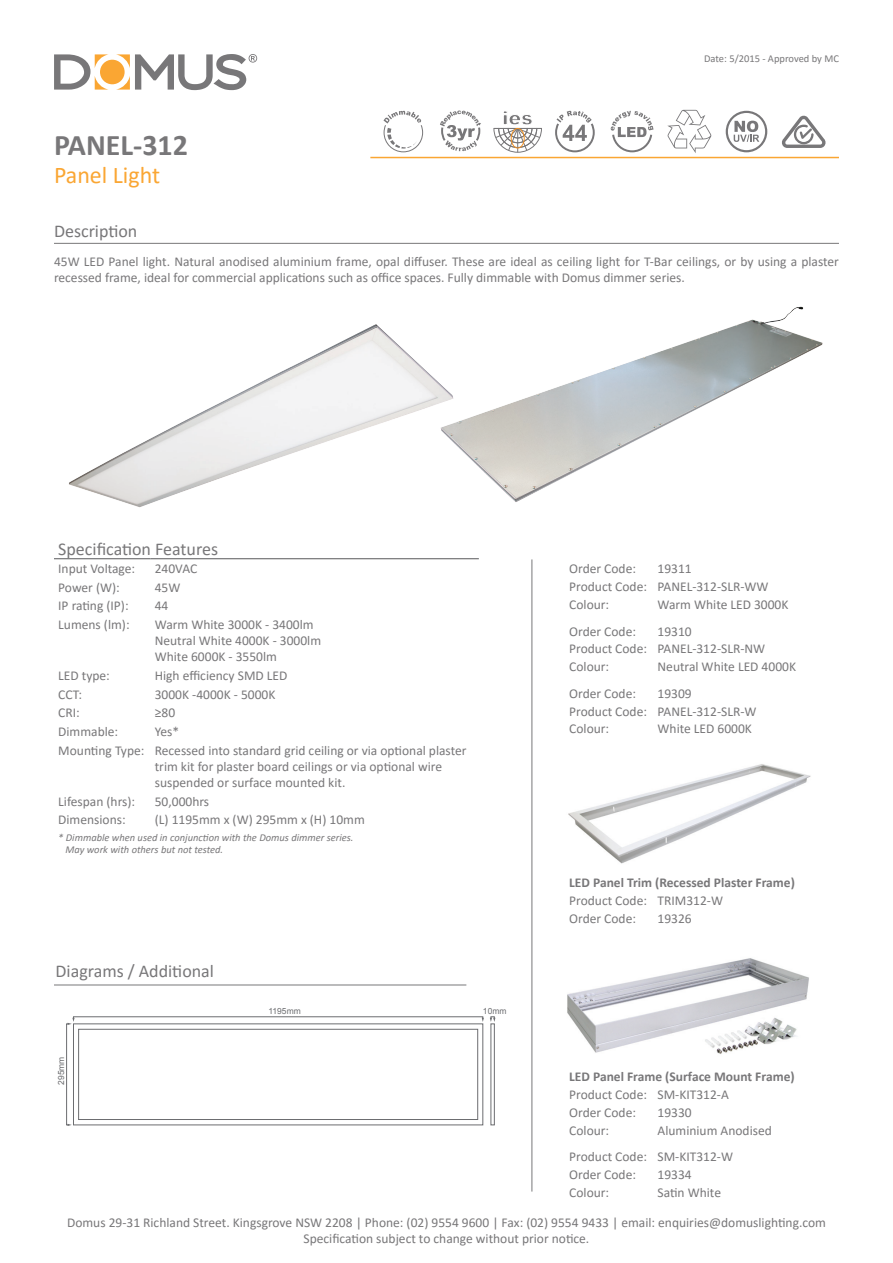
<style>
.page{position:relative;width:893px;height:1263px;background:#fff}
.page>*{position:absolute;margin:0;border:0;box-sizing:border-box;transform-origin:0 0}
.t1{font:700 30px "Calibri";color:#787779}
.t2{font:24px "Calibri";color:#faa633}
.t3{font:18px "Calibri";color:#787779}
.t4{font:13.5px/17.9px "Calibri";color:#787779}
.t5{font:700 13.5px "Calibri";color:#787779}
.t6{font:italic 10.5px/12.6px "Calibri";color:#787779}
.t7{font:10.5px "Calibri";color:#787779}
.t8{font:8.4px "Arial";color:#6c6d70}
</style>
<div class="page">
<svg style="left:54px;top:54px;width:55px;height:36px"></svg>
<svg style="left:116px;top:54px;width:141px;height:36px"></svg>
<div style="left:100px;top:60px;width:25px;height:24px;background:#faa633;border-radius:50%"></div>
<hr style="left:370px;top:157px;width:469px;height:1px;background:#faa633">
<hr style="left:54px;top:243px;width:785px;height:1px;background:#787779">
<hr style="left:54px;top:984px;width:412px;height:1px;background:#787779">
<hr style="left:531px;top:559px;width:1px;height:632px;background:#787779">
<svg style="left:611px;top:111px;width:43px;height:41px"></svg>
<svg style="left:667px;top:110px;width:44px;height:43px"></svg>
<svg style="left:726px;top:111px;width:41px;height:41px"></svg>
<svg style="left:782px;top:115px;width:44px;height:33px"></svg>
<svg style="left:555px;top:111px;width:40px;height:41px"></svg>
<svg style="left:493px;top:111px;width:49px;height:42px"></svg>
<div style="left:511px;top:128px;width:14px;height:20px;border:1px solid #f29123;border-radius:50%"></div>
<svg style="left:440px;top:111px;width:41px;height:40px"></svg>
<svg style="left:383px;top:111px;width:40px;height:41px"></svg>
<hr style="left:54px;top:558px;width:97px;height:1px;background:#57585a">
<hr style="left:151px;top:558px;width:328px;height:1px;background:#57585a">
<svg style="left:490px;top:1016px;width:5px;height:6px"></svg>
<div style="left:78px;top:1029px;width:400px;height:91px;border:1px solid #6c6d70"></div>
<div style="left:73px;top:1016px;width:410px;height:3px;border:1px solid #6c6d70"></div>
<div style="left:66px;top:1024px;width:3px;height:101px;border:1px solid #6c6d70"></div>
<svg style="left:68px;top:1018px;width:7px;height:7px"></svg>
<img style="left:568px;top:764px;width:243px;height:100px">
<img style="left:567px;top:958px;width:242px;height:96px">
<img style="left:69px;top:324px;width:351px;height:184px">
<img style="left:420px;top:306px;width:403px;height:196px">
<p class="t7" style="left:704px;top:51px;width:136px">Date: 5/2015 - Approved by MC</p>
<h1 class="t1" style="left:54px;top:123px;width:136px">PANEL-312</h1>
<h2 class="t2" style="left:54px;top:158px;width:108px">Panel Light</h2>
<h3 class="t3" style="left:54px;top:219px;width:85px">Description</h3>
<p class="t4" style="left:54px;top:253px;width:786px;line-height:16.2px">45W LED Panel light. Natural anodised aluminium frame, opal diffuser. These are ideal as ceiling light for T-Bar ceilings, or by using a plaster recessed frame, ideal for commercial applications such as office spaces. Fully dimmable with Domus dimmer series.</p>
<h3 class="t3" style="left:58px;top:536px;width:161px">Specification Features</h3>
<p class="t4" style="left:58px;top:559px;width:78px">Input Voltage:</p>
<p class="t4" style="left:155px;top:559px;width:44px">240VAC</p>
<p class="t4" style="left:58px;top:578px;width:63px">Power (W):</p>
<p class="t4" style="left:155px;top:578px;width:27px">45W</p>
<p class="t4" style="left:58px;top:597px;width:72px">IP rating (IP):</p>
<p class="t4" style="left:155px;top:597px;width:15px">44</p>
<p class="t4" style="left:58px;top:615px;width:73px">Lumens (lm):</p>
<p class="t4" style="left:155px;top:616px;width:168px;line-height:16.2px">Warm White 3000K - 3400lm<br>Neutral White 4000K - 3000lm<br>White 6000K - 3550lm</p>
<p class="t4" style="left:58px;top:666px;width:53px">LED type:</p>
<p class="t4" style="left:155px;top:666px;width:134px">High efficiency SMD LED</p>
<p class="t4" style="left:58px;top:685px;width:25px">CCT:</p>
<p class="t4" style="left:155px;top:685px;width:122px">3000K -4000K - 5000K</p>
<p class="t4" style="left:58px;top:704px;width:23px">CRI:</p>
<p class="t4" style="left:155px;top:704px;width:22px">≥80</p>
<p class="t4" style="left:58px;top:722px;width:61px">Dimmable:</p>
<p class="t4" style="left:58px;top:722px;width:410px;line-height:18.6px;text-indent:97px">Yes*<br>Mounting Type: Recessed into standard grid ceiling or via optional plaster</p>
<p class="t4" style="left:155px;top:758px;width:289px;line-height:16.2px">trim kit for plaster board ceilings or via optional wire suspended or surface mounted kit.</p>
<p class="t4" style="left:58px;top:792px;width:78px">Lifespan (hrs):</p>
<p class="t4" style="left:155px;top:792px;width:56px">50,000hrs</p>
<p class="t4" style="left:58px;top:811px;width:69px">Dimensions:</p>
<p class="t4" style="left:155px;top:811px;width:212px">(L) 1195mm x (W) 295mm x (H) 10mm</p>
<p class="t6" style="left:65px;top:830px;width:290px;text-indent:-7px">* Dimmable when used in conjunction with the Domus dimmer series.<br>May work with others but not tested.</p>
<h3 class="t3" style="left:56px;top:958px;width:160px">Diagrams / Additional</h3>
<p class="t8" style="left:56px;top:1085px;width:30px;rotate:-90deg">295mm</p>
<p class="t8" style="left:268px;top:1006px;width:34px">1195mm</p>
<p class="t8" style="left:483px;top:1006px;width:25px">10mm</p>
<p class="t4" style="left:569px;top:560px;width:68px">Order Code:</p>
<p class="t4" style="left:569px;top:560px;width:201px;text-indent:88px">19311<br>Product Code: PANEL-312-SLR-WW<br>Colour:</p>
<p class="t4" style="left:658px;top:595px;width:132px">Warm White LED 3000K</p>
<p class="t4" style="left:569px;top:622px;width:68px">Order Code:</p>
<p class="t4" style="left:569px;top:622px;width:197px;text-indent:88px">19310<br>Product Code: PANEL-312-SLR-NW<br>Colour:</p>
<p class="t4" style="left:658px;top:657px;width:140px">Neutral White LED 4000K</p>
<p class="t4" style="left:569px;top:684px;width:68px">Order Code:</p>
<p class="t4" style="left:569px;top:684px;width:189px;text-indent:88px">19309<br>Product Code: PANEL-312-SLR-W<br>Colour:</p>
<p class="t4" style="left:658px;top:719px;width:96px">White LED 6000K</p>
<p class="t5" style="left:569px;top:873px;width:227px">LED Panel Trim (Recessed Plaster Frame)</p>
<p class="t4" style="left:569px;top:891px;width:155px">Product Code: TRIM312-W<br>Order Code:</p>
<p class="t4" style="left:658px;top:909px;width:36px">19326</p>
<p class="t5" style="left:569px;top:1067px;width:227px">LED Panel Frame (Surface Mount Frame)</p>
<p class="t4" style="left:569px;top:1085px;width:161px">Product Code: SM-KIT312-A<br>Order Code:</p>
<p class="t4" style="left:658px;top:1103px;width:36px">19330</p>
<p class="t4" style="left:569px;top:1121px;width:41px">Colour:</p>
<p class="t4" style="left:569px;top:1117px;width:204px;line-height:26.4px;text-indent:88px">Aluminium Anodised<br>Product Code: SM-KIT312-W</p>
<p class="t4" style="left:569px;top:1165px;width:68px">Order Code:</p>
<p class="t4" style="left:658px;top:1165px;width:36px">19334</p>
<p class="t4" style="left:569px;top:1183px;width:41px">Colour:</p>
<p class="t4" style="left:658px;top:1183px;width:65px">Satin White</p>
<p class="t4" style="left:67px;top:1214px;width:760px;line-height:16.2px;text-align:center">Domus 29-31 Richland Street. Kingsgrove NSW 2208 | Phone: (02) 9554 9600 | Fax: (02) 9554 9433 | email: enquiries@domuslighting.com<br>Specification subject to change without prior notice.</p>
</div>
